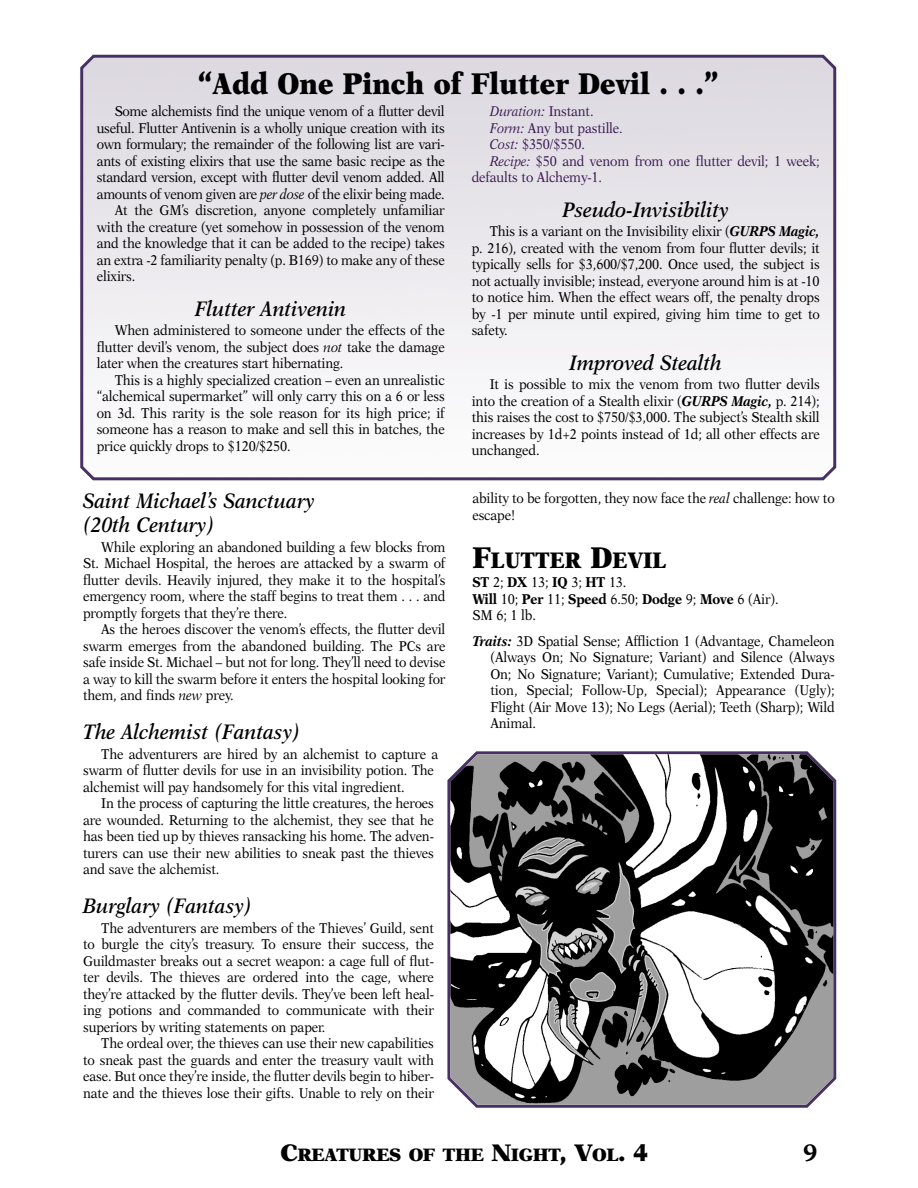
<style>
.page{position:relative;width:918px;height:1188px;background:#fff}
.page>*{position:absolute;margin:0;border:0;box-sizing:border-box;transform-origin:0 0}
.t1{font:900 30px "New Aster";color:#000;scale:.9 1}
.t2{font:700 24px "New Aster";color:#000}
.t3{font:900 22.5px "New Aster";color:#000;scale:.9 1}
.t4{font:italic 600 21px/24px "New Aster";color:#000;scale:.9 1}
.t5{font:900 18px "New Aster";letter-spacing:-.025em;color:#000}
.t6{font:14.25px/16.5px "New Aster";letter-spacing:-.01em;color:#000;text-align:justify;scale:.9 1}
.t7{font:14.25px "New Aster";letter-spacing:-.01em;color:#3c1b53;scale:.9 1}
.t8{font:italic 14.25px "New Aster";letter-spacing:-.01em;color:#3c1b53;scale:.9 1}
.s1{font-style:italic}
.s2{font-style:normal}
.s3{font-weight:700;font-style:italic}
.s4{font-size:30px}
.s5{font-weight:700}
.s6{font-size:24px}
</style>
<div class="page">
<svg style="left:447px;top:751px;width:390px;height:357px;background:#78678d"></svg>
<img style="left:450px;top:754px;width:383px;height:351px">
<svg style="left:80px;top:57px;width:757px;height:424px"></svg>
<h1 class="t1" style="left:197px;top:71px;width:582px">“Add One Pinch of Flutter Devil . . .”</h1>
<p class="t6" style="left:115px;top:104px;width:368px">Some alchemists find the unique venom of a flutter devil</p>
<p class="t6" style="left:97px;top:121px;width:388px">useful. Flutter Antivenin is a wholly unique creation with its</p>
<p class="t6" style="left:97px;top:137px;width:388px">own formulary; the remainder of the following list are vari-</p>
<p class="t6" style="left:97px;top:154px;width:388px">ants of existing elixirs that use the same basic recipe as the</p>
<p class="t6" style="left:97px;top:170px;width:388px">standard version, except with flutter devil venom added. All</p>
<p class="t6" style="left:97px;top:187px;width:388px">amounts of venom given are <span class="s1">per dose</span> of the elixir being made.</p>
<p class="t6" style="left:115px;top:203px;width:368px">At the GM’s discretion, anyone completely unfamiliar</p>
<p class="t6" style="left:97px;top:220px;width:388px">with the creature (yet somehow in possession of the venom</p>
<p class="t6" style="left:97px;top:236px;width:388px">and the knowledge that it can be added to the recipe) takes</p>
<p class="t6" style="left:97px;top:253px;width:388px">an extra -2 familiarity penalty (p. B169) to make any of these</p>
<p class="t6" style="left:97px;top:269px;width:44px">elixirs.</p>
<h3 class="t4" style="left:195px;top:298px;width:170px">Flutter Antivenin</h3>
<p class="t6" style="left:97px;top:323px;width:388px;text-indent:18px">When administered to someone under the effects of the flutter devil’s venom, the subject does <span class="s1">not</span> take the damage later when the creatures start hibernating.</p>
<p class="t6" style="left:97px;top:373px;width:388px;text-indent:18px">This is a highly specialized creation – even an unrealistic “alchemical supermarket” will only carry this on a 6 or less on 3d. This rarity is the sole reason for its high price; if someone has a reason to make and sell this in batches, the price quickly drops to $120/$250.</p>
<h3 class="t4" style="left:83px;top:491px;width:259px">Saint Michael’s Sanctuary (20th Century)</h3>
<p class="t6" style="left:83px;top:540px;width:404px;text-indent:18px">While exploring an abandoned building a few blocks from St. Michael Hospital, the heroes are attacked by a swarm of flutter devils. Heavily injured, they make it to the hospital’s emergency room, where the staff begins to treat them . . . and promptly forgets that they’re there.</p>
<p class="t6" style="left:83px;top:622px;width:404px;text-indent:18px">As the heroes discover the venom’s effects, the flutter devil swarm emerges from the abandoned building. The PCs are safe inside St. Michael – but not for long. They’ll need to devise a way to kill the swarm before it enters the hospital looking for them, and finds <span class="s1">new</span> prey.</p>
<h3 class="t4" style="left:83px;top:722px;width:243px">The Alchemist (Fantasy)</h3>
<p class="t6" style="left:83px;top:747px;width:396px;text-align:left;text-indent:18px">The adventurers are hired by an alchemist to capture a swarm of flutter devils for use in an invisibility potion. The alchemist will pay handsomely for this vital ingredient.</p>
<p class="t6" style="left:83px;top:796px;width:391px;text-indent:18px">In the process of capturing the little creatures, the heroes are wounded. Returning to the alchemist, they see that he has been tied up by thieves ransacking his home. The adven&shy;turers can use their new abilities to sneak past the thieves and save the alchemist.</p>
<h3 class="t4" style="left:83px;top:896px;width:189px">Burglary (Fantasy)</h3>
<p class="t6" style="left:83px;top:921px;width:391px;text-indent:18px">The adventurers are members of the Thieves’ Guild, sent to burgle the city’s treasury. To ensure their success, the Guildmaster breaks out a secret weapon: a cage full of flut&shy;ter devils. The thieves are ordered into the cage, where they’re attacked by the flutter devils. They’ve been left heal&shy;ing potions and commanded to communicate with their superiors by writing statements on paper.</p>
<p class="t6" style="left:83px;top:1036px;width:391px;text-indent:18px">The ordeal over, the thieves can use their new capabilities to sneak past the guards and enter the treasury vault with ease. But once they’re inside, the flutter devils begin to hiber&shy;nate and the thieves lose their gifts. Unable to rely on their</p>
<p class="t8" style="left:490px;top:105px;width:117px">Duration: <span class="s2">Instant.</span></p>
<p class="t7" style="left:490px;top:122px;width:149px"><span class="s1">Form:</span> Any but pastille.</p>
<p class="t7" style="left:490px;top:138px;width:107px"><span class="s1">Cost:</span> $350/$550.</p>
<p class="t7" style="left:490px;top:155px;width:368px"><span class="s1">Recipe:</span> $50 and venom from one flutter devil; 1 week;</p>
<p class="t7" style="left:472px;top:171px;width:146px">defaults to Alchemy-1.</p>
<h3 class="t4" style="left:563px;top:199px;width:186px">Pseudo-Invisibility</h3>
<p class="t6" style="left:472px;top:224px;width:388px;text-indent:18px">This is a variant on the Invisibility elixir (<span class="s3">GURPS Magic, </span>p. 216), created with the venom from four flutter devils; it typically sells for $3,600/$7,200. Once used, the subject is not actually invisible; instead, everyone around him is at -10 to notice him. When the effect wears off, the penalty drops by -1 per minute until expired, giving him time to get to safety.</p>
<h3 class="t4" style="left:569px;top:352px;width:171px">Improved Stealth</h3>
<p class="t6" style="left:472px;top:377px;width:388px;text-indent:18px">It is possible to mix the venom from two flutter devils into the creation of a Stealth elixir (<span class="s3">GURPS Magic,</span> p. 214); this raises the cost to $750/$3,000. The subject’s Stealth skill increases by 1d+2 points instead of 1d; all other effects are unchanged.</p>
<p class="t6" style="left:472px;top:491px;width:404px">ability to be forgotten, they now face the <span class="s1">real</span> challenge: how to escape!</p>
<h3 class="t3" style="left:472px;top:550px;width:217px"><span class="s4">F</span>LUTTER <span class="s4">D</span>EVIL</h3>
<p class="t6" style="left:472px;top:575px;width:342px;text-align:left"><span class="s5">ST</span> 2; <span class="s5">DX</span> 13; <span class="s5">IQ</span> 3; <span class="s5">HT</span> 13.<br><span class="s5">Will</span> 10; <span class="s5">Per</span> 11; <span class="s5">Speed</span> 6.50; <span class="s5">Dodge</span> 9; <span class="s5">Move</span> 6 (Air).<br>SM 6; 1 lb.</p>
<p class="t6" style="left:490px;top:634px;width:384px;text-indent:-18px"><span class="s3">Traits:</span> 3D Spatial Sense; Affliction 1 (Advantage, Chameleon (Always On; No Signature; Variant) and Silence (Always On; No Signature; Variant); Cumulative; Extended Dura&shy;tion, Special; Follow-Up, Special); Appearance (Ugly); Flight (Air Move 13); No Legs (Aerial); Teeth (Sharp); Wild Animal.</p>
<p class="t5" style="left:281px;top:1147px;width:369px"><span class="s6">C</span>REATURES OF THE <span class="s6">N</span>IGHT<span class="s6">, V</span>OL<span class="s6">. 4</span></p>
<h2 class="t2" style="left:803px;top:1142px;width:16px">9</h2>
</div>
